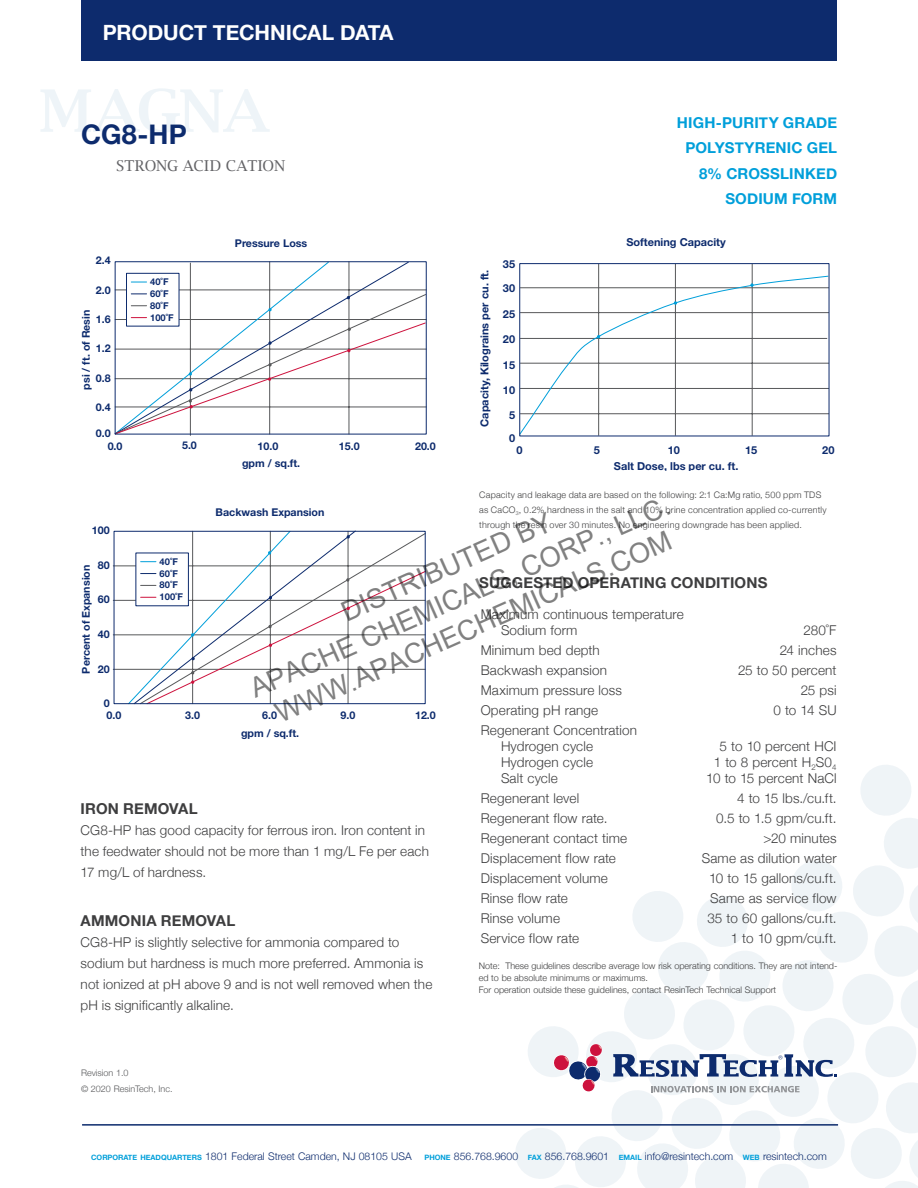
<style>
.page{position:relative;width:918px;height:1188px;background:#fff}
.page>*{position:absolute;margin:0;border:0;box-sizing:border-box;transform-origin:0 0}
.t1{font:27.45px/33px "Arial";color:rgb(0 0 0/.5);text-align:center}
.t2{font:700 27px "Helvetica Neue";color:#0d2b6d}
.t3{font:700 21px "Helvetica Neue";letter-spacing:-.005em;color:#fff}
.t4{font:700 15px/25.5px "Helvetica Neue";letter-spacing:.01em;color:#009fda;text-align:right}
.t5{font:700 15px "Helvetica Neue";letter-spacing:.01em;color:#3e3e3f}
.t6{font:15px "Lucida Bright";letter-spacing:-.005em;color:#636366}
.Physical_Prop_Operar{font:300 13.5px/16.2px "Helvetica Neue";letter-spacing:.01em;color:#3e3e3f}
.t7{font:700 10.95px "Helvetica Neue";color:#0d2b6d}
.t8{font:700 10.65px "Helvetica Neue";color:#0d2b6d}
.t9{font:300 10.5px "Helvetica Neue";color:#0d2b6d}
.t10{font:700 9.3px/11.9px "Helvetica Neue";color:#0d2b6d}
.t11{font:300 9px/15px "Helvetica Neue";letter-spacing:.01em;color:#3e3e3f}
.t12{font:300 9px "Helvetica Neue";color:#57585a}
.s1{font-weight:700;font-size:7.35px;color:#009fda}
</style>
<div class="page">
<hr style="left:113px;top:566px;width:312px;height:1px;background:#57585a">
<hr style="left:113px;top:600px;width:312px;height:1px;background:#57585a">
<hr style="left:113px;top:635px;width:312px;height:1px;background:#57585a">
<hr style="left:113px;top:669px;width:312px;height:1px;background:#57585a">
<svg style="left:128px;top:530px;width:298px;height:175px"></svg>
<svg style="left:515px;top:765px;width:403px;height:423px"></svg>
<hr style="left:82px;top:1124px;width:756px;height:2px;background:#0d2b6d">
<div style="left:81px;top:0;width:756px;height:60px;background:#0d2b6d"></div>
<svg style="left:114px;top:261px;width:312px;height:174px"></svg>
<hr style="left:675px;top:264px;width:1px;height:172px;background:#57585a">
<hr style="left:752px;top:264px;width:1px;height:172px;background:#57585a">
<hr style="left:598px;top:264px;width:1px;height:172px;background:#57585a">
<svg style="left:521px;top:275px;width:306px;height:159px"></svg>
<svg style="left:750px;top:283px;width:4px;height:4px"></svg>
<svg style="left:673px;top:301px;width:5px;height:4px"></svg>
<svg style="left:596px;top:335px;width:5px;height:3px"></svg>
<div style="left:519px;top:263px;width:310px;height:173px;border:1px solid #0d2b6d"></div>
<p class="t3" style="left:103px;top:16px;width:292px">PRODUCT TECHNICAL DATA</p>
<p class="t2" style="left:81px;top:113px;width:107px">CG8-HP</p>
<p class="t6" style="left:116px;top:157px;width:171px">STRONG ACID CATION</p>
<p class="t8" style="left:96px;top:252px;width:16px">2.4</p>
<p class="t8" style="left:96px;top:282px;width:16px">2.0</p>
<p class="t8" style="left:96px;top:311px;width:16px">1.6</p>
<p class="t8" style="left:78px;top:390px;width:81px;rotate:-90deg">psi / ft. of Resin</p>
<p class="t8" style="left:96px;top:340px;width:16px">1.2</p>
<p class="t8" style="left:96px;top:369px;width:16px">0.8</p>
<p class="t8" style="left:96px;top:399px;width:16px">0.4</p>
<p class="t8" style="left:96px;top:425px;width:16px">0.0</p>
<p class="t10" style="left:150px;top:276px;width:25px">40˚F<br>60˚F<br>80˚F<br>100˚F</p>
<p class="t8" style="left:235px;top:235px;width:74px">Pressure Loss</p>
<p class="t8" style="left:108px;top:437px;width:16px">0.0</p>
<p class="t8" style="left:182px;top:437px;width:16px">5.0</p>
<p class="t8" style="left:258px;top:437px;width:22px">10.0</p>
<p class="t8" style="left:242px;top:455px;width:60px">gpm / sq.ft.</p>
<p class="t8" style="left:339px;top:438px;width:22px">15.0</p>
<p class="t8" style="left:415px;top:438px;width:22px">20.0</p>
<p class="t4" style="left:677px;top:110px;width:162px">HIGH-PURITY GRADE<br>POLYSTYRENIC GEL<br>8% CROSSLINKED<br>SODIUM FORM</p>
<p class="t7" style="left:476px;top:427px;width:158px;rotate:-90deg">Capacity, Kilograins per cu. ft.</p>
<p class="t7" style="left:503px;top:256px;width:14px">35</p>
<p class="t7" style="left:503px;top:280px;width:14px">30</p>
<p class="t7" style="left:503px;top:306px;width:14px">25</p>
<p class="t7" style="left:503px;top:331px;width:14px">20</p>
<p class="t7" style="left:503px;top:356px;width:14px">15</p>
<p class="t7" style="left:503px;top:382px;width:14px">10</p>
<p class="t7" style="left:509px;top:407px;width:8px">5</p>
<p class="t7" style="left:509px;top:430px;width:8px">0</p>
<p class="t7" style="left:626px;top:233px;width:101px">Softening Capacity</p>
<p class="t7" style="left:517px;top:441px;width:8px">0</p>
<p class="t7" style="left:594px;top:441px;width:8px">5</p>
<p class="t7" style="left:668px;top:441px;width:14px">10</p>
<p class="t7" style="left:745px;top:441px;width:14px">15</p>
<p class="t7" style="left:822px;top:441px;width:14px">20</p>
<p class="t7" style="left:614px;top:457px;width:126px">Salt Dose, lbs per cu. ft.</p>
<p class="t11" style="left:479px;top:487px;width:349px">Capacity and leakage data are based on the following: 2:1 Ca:Mg ratio, 500 ppm TDS as CaCO<sub>3</sub>, 0.2% hardness in the salt and 10% brine concentration applied co-currently through the resin over 30 minutes. No engineering downgrade has been applied.</p>
<h1 class="t1" style="left:231px;top:644px;width:458px;rotate:-24deg">DISTRIBUTED BY<br>APACHE CHEMICALS, CORP., LLC.<br>WWW.APACHECHEMICALS.COM</h1>
<p class="t8" style="left:216px;top:504px;width:110px">Backwash Expansion</p>
<p class="t8" style="left:92px;top:522px;width:19px">100</p>
<p class="t10" style="left:160px;top:556px;width:25px">40˚F<br>60˚F<br>80˚F<br>100˚F</p>
<p class="t8" style="left:98px;top:556px;width:13px">80</p>
<p class="t8" style="left:78px;top:674px;width:110px;rotate:-90deg">Percent of Expansion</p>
<p class="t5" style="left:479px;top:571px;width:290px">SUGGESTED OPERATING CONDITIONS</p>
<p class="t8" style="left:98px;top:591px;width:13px">60</p>
<p class="Physical_Prop_Operar" style="left:501px;top:605px;width:184px;text-indent:-20px">Maximum continuous temperature<br>Sodium form</p>
<p class="Physical_Prop_Operar" style="left:481px;top:641px;width:121px">Minimum bed depth</p>
<p class="Physical_Prop_Operar" style="left:481px;top:661px;width:128px">Backwash expansion</p>
<p class="Physical_Prop_Operar" style="left:481px;top:681px;width:143px">Maximum pressure loss</p>
<p class="Physical_Prop_Operar" style="left:481px;top:701px;width:119px">Operating pH range</p>
<p class="Physical_Prop_Operar" style="left:501px;top:721px;width:138px;text-indent:-20px">Regenerant Concentration<br>Hydrogen cycle<br>Hydrogen cycle<br>Salt cycle</p>
<p class="Physical_Prop_Operar" style="left:481px;top:790px;width:100px">Regenerant level</p>
<p class="Physical_Prop_Operar" style="left:481px;top:809px;width:128px">Regenerant flow rate.</p>
<p class="Physical_Prop_Operar" style="left:481px;top:829px;width:148px">Regenerant contact time</p>
<p class="Physical_Prop_Operar" style="left:481px;top:849px;width:137px">Displacement flow rate</p>
<p class="Physical_Prop_Operar" style="left:481px;top:869px;width:129px">Displacement volume</p>
<p class="Physical_Prop_Operar" style="left:481px;top:889px;width:89px">Rinse flow rate</p>
<p class="Physical_Prop_Operar" style="left:481px;top:909px;width:81px">Rinse volume</p>
<p class="Physical_Prop_Operar" style="left:481px;top:929px;width:100px">Service flow rate</p>
<p class="Physical_Prop_Operar" style="left:804px;top:621px;width:35px">280˚F</p>
<p class="Physical_Prop_Operar" style="left:780px;top:641px;width:58px">24 inches</p>
<p class="Physical_Prop_Operar" style="left:738px;top:661px;width:100px">25 to 50 percent</p>
<p class="Physical_Prop_Operar" style="left:801px;top:681px;width:37px">25 psi</p>
<p class="Physical_Prop_Operar" style="left:773px;top:701px;width:65px">0 to 14 SU</p>
<p class="Physical_Prop_Operar" style="left:706px;top:737px;width:132px;text-align:right">5 to 10 percent HCI<br>1 to 8 percent H<sub>2</sub>S0<sub>4<br></sub>10 to 15 percent NaCl</p>
<p class="Physical_Prop_Operar" style="left:737px;top:790px;width:101px">4 to 15 lbs./cu.ft.</p>
<p class="Physical_Prop_Operar" style="left:716px;top:809px;width:122px">0.5 to 1.5 gpm/cu.ft.</p>
<p class="Physical_Prop_Operar" style="left:763px;top:829px;width:75px">&gt;20 minutes</p>
<p class="Physical_Prop_Operar" style="left:702px;top:849px;width:136px">Same as dilution water</p>
<p class="Physical_Prop_Operar" style="left:709px;top:869px;width:129px">10 to 15 gallons/cu.ft.</p>
<p class="Physical_Prop_Operar" style="left:710px;top:889px;width:128px">Same as service flow</p>
<p class="Physical_Prop_Operar" style="left:707px;top:909px;width:131px">35 to 60 gallons/cu.ft.</p>
<p class="Physical_Prop_Operar" style="left:731px;top:929px;width:107px">1 to 10 gpm/cu.ft.</p>
<p class="t8" style="left:98px;top:625px;width:13px">40</p>
<p class="t8" style="left:98px;top:660px;width:13px">20</p>
<p class="t8" style="left:104px;top:695px;width:7px">0</p>
<p class="t8" style="left:107px;top:707px;width:16px">0.0</p>
<p class="t8" style="left:185px;top:707px;width:16px">3.0</p>
<p class="t8" style="left:262px;top:707px;width:16px">6.0</p>
<p class="t8" style="left:341px;top:707px;width:16px">9.0</p>
<p class="t8" style="left:415px;top:707px;width:22px">12.0</p>
<p class="t8" style="left:241px;top:724px;width:60px">gpm / sq.ft.</p>
<p class="t5" style="left:81px;top:796px;width:119px">IRON REMOVAL</p>
<p class="Physical_Prop_Operar" style="left:81px;top:818px;width:350px;line-height:21px">CG8-HP has good capacity for ferrous iron. Iron content in the feedwater should not be more than 1 mg/L Fe per each<br>17 mg/L of hardness.</p>
<p class="t5" style="left:81px;top:909px;width:156px">AMMONIA REMOVAL</p>
<p class="Physical_Prop_Operar" style="left:81px;top:931px;width:353px;line-height:21px">CG8-HP is slightly selective for ammonia compared to sodium but hardness is much more preferred. Ammonia is not ionized at pH above 9 and is not well removed when the pH is significantly alkaline.</p>
<p class="t11" style="left:479px;top:959px;width:360px;line-height:12px">Note: These guidelines describe average low risk operating conditions. They are not intend&shy;ed to be absolute minimums or maximums.<br>For operation outside these guidelines, contact ResinTech Technical Support</p>
<p class="t12" style="left:81px;top:1066px;width:49px">Revision 1.0</p>
<p class="t12" style="left:81px;top:1082px;width:93px">© 2020 ResinTech, Inc.</p>
<p class="t9" style="left:91px;top:1148px;width:737px"><span class="s1">CORPORATE HEADQUARTERS</span> 1801 Federal Street Camden, NJ 08105 USA <span class="s1">PHONE</span> 856.768.9600 <span class="s1">FAX</span> 856.768.9601 <span class="s1">EMAIL</span> info@resintech.com <span class="s1">WEB</span> resintech.com</p>
</div>
